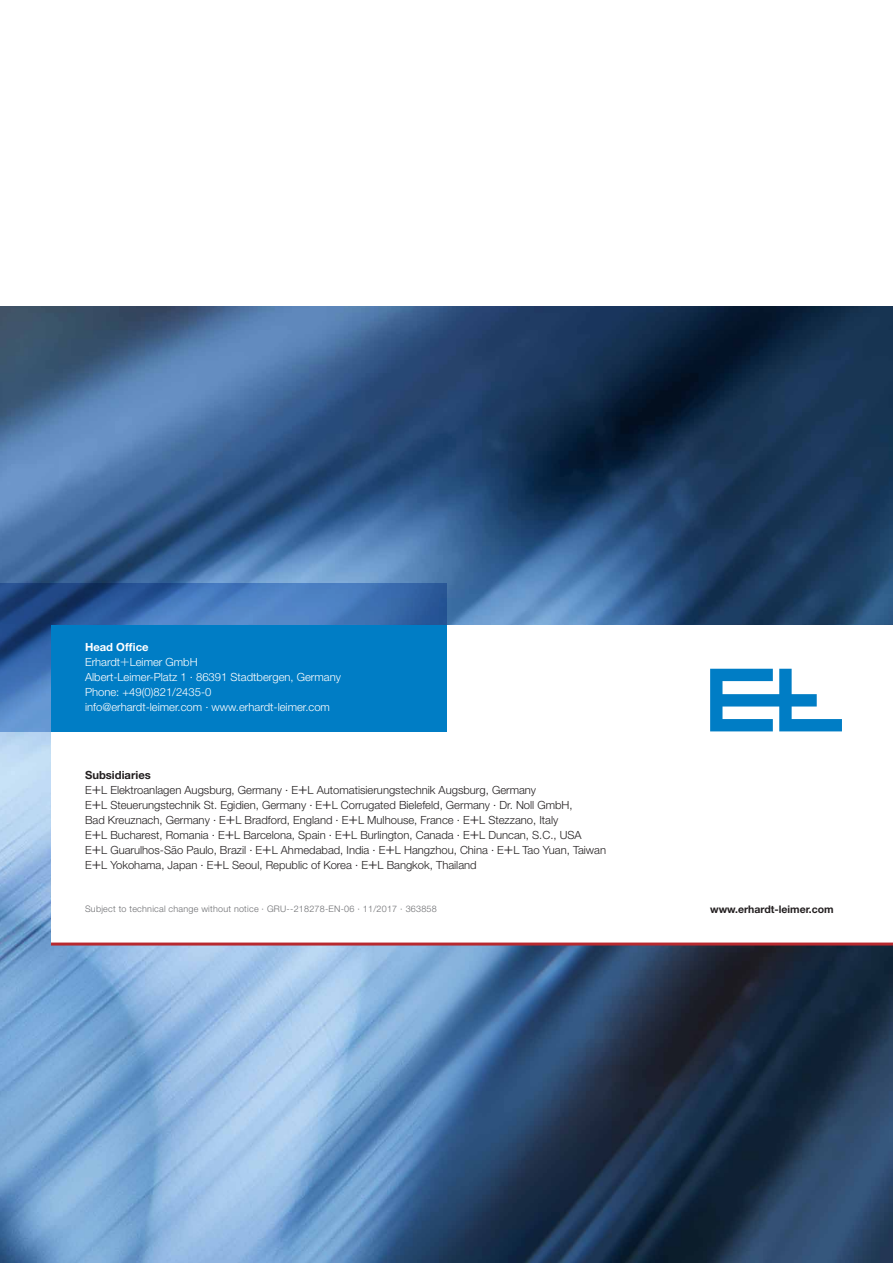
<style>
.page{position:relative;width:893px;height:1263px;background:#fff}
.page>*{position:absolute;margin:0;border:0;box-sizing:border-box;transform-origin:0 0}
.t1{font:300 11.25px/15px "Helvetica Neue";color:#231f20}
.t2{font:300 11.25px/15px "Helvetica Neue";color:#fff}
.t3{font:700 10.5px "Helvetica Neue LT Pro";color:#231f20}
.t4{font:300 9px "Helvetica Neue LT Pro";letter-spacing:.025em;color:#6d6e71}
.s1{font-weight:700}
.s2{font-weight:100;font-stretch:condensed;font-size:15.75px}
.s3{font-size:15.75px}
</style>
<div class="page">
<img style="left:0;top:306px;width:893px;height:957px">
<div style="left:51px;top:625px;width:842px;height:319px;background:#fff"></div>
<hr style="left:51px;top:942px;width:842px;height:3px;background:#b8292f">
<svg style="left:0;top:583px;width:446px;height:148px;background:#3a69a9"></svg>
<div style="left:51px;top:625px;width:395px;height:106px;background:#007dc5"></div>
<svg style="left:710px;top:669px;width:132px;height:62px"></svg>
<p class="t2" style="left:85px;top:639px;width:257px"><span class="s1">Head Office<br></span>Erhardt<span class="s2">+</span>Leimer GmbH<br>Albert-Leimer-Platz 1 · 86391 Stadtbergen, Germany Phone: +49(0)821/2435-0<br>info@erhardt-leimer.com · www.erhardt-leimer.com</p>
<p class="t1" style="left:85px;top:767px;width:523px"><span class="s1">Subsidiaries<br></span>E<span class="s3">+</span>L Elektroanlagen Augsburg, Germany · E<span class="s3">+</span>L Automatisierungstechnik Augsburg, Germany<br>E<span class="s3">+</span>L Steuerungstechnik St. Egidien, Germany · E<span class="s3">+</span>L Corrugated Bielefeld, Germany · Dr. Noll GmbH,<br>Bad Kreuznach, Germany · E<span class="s3">+</span>L Bradford, England · E<span class="s3">+</span>L Mulhouse, France · E<span class="s3">+</span>L Stezzano, Italy<br>E<span class="s3">+</span>L Bucharest, Romania · E<span class="s3">+</span>L Barcelona, Spain · E<span class="s3">+</span>L Burlington, Canada · E<span class="s3">+</span>L Duncan, S.C., USA E<span class="s3">+</span>L Guarulhos-São Paulo, Brazil · E<span class="s3">+</span>L Ahmedabad, India · E<span class="s3">+</span>L Hangzhou, China · E<span class="s3">+</span>L Tao Yuan, Taiwan E<span class="s3">+</span>L Yokohama, Japan · E<span class="s3">+</span>L Seoul, Republic of Korea · E<span class="s3">+</span>L Bangkok, Thailand</p>
<p class="t4" style="left:85px;top:903px;width:353px">Subject to technical change without notice · GRU--218278-EN-06 · 11/2017 · 363858</p>
<p class="t3" style="left:710px;top:903px;width:125px">www.erhardt-leimer.com</p>
</div>
